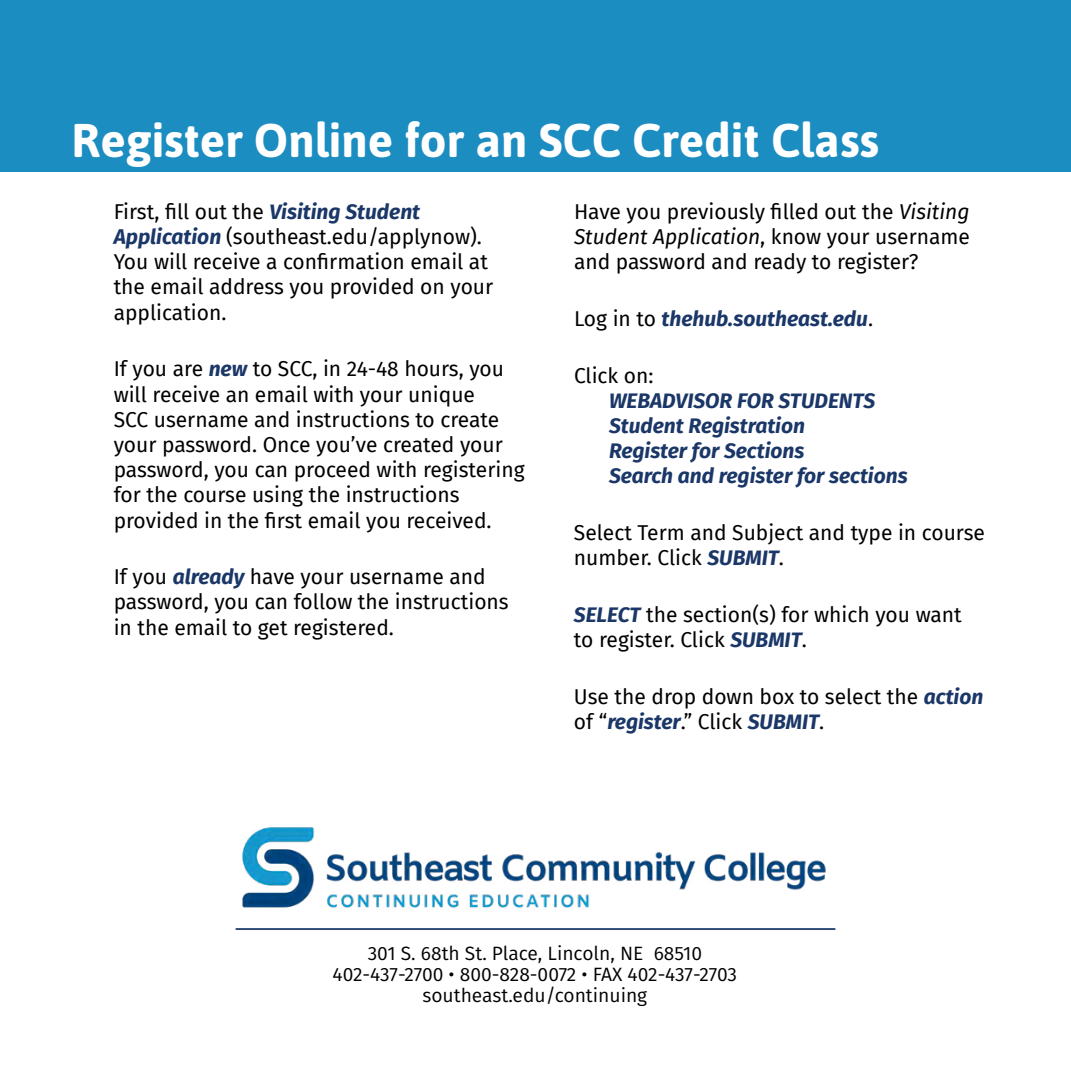
<style>
.page{position:relative;width:1071px;height:1071px;background:#fff}
.page>*{position:absolute;margin:0;border:0;box-sizing:border-box;transform-origin:0 0}
.t1{font:700 47.25px "Asap";color:#fff}
.t2{font:21px/25.2px "Fira Sans";color:#000}
.t3{font:italic 700 21px/25.2px "Fira Sans";color:#1a3768}
.t4{font:19.25px "Fira Sans";color:#000}
.s1{font-weight:700;font-style:italic;color:#1a3768}
.s2{font-style:italic}
.s3{font-weight:400;font-style:normal;color:#000}
</style>
<div class="page">
<hr style="left:236px;top:928px;width:599px;height:2px;background:#1a3768">
<div style="left:0;top:0;width:1071px;height:171px;background:#1c8dc1"></div>
<img style="left:242px;top:827px;width:584px;height:81px">
<p class="t1" style="left:72px;top:107px;width:809px">Register Online for an SCC Credit Class</p>
<p class="t2" style="left:114px;top:198px;width:381px">First, fill out the <span class="s1">Visiting Student Application</span> (southeast.edu/applynow).<br>You will receive a confirmation email at the email address you provided on your application.</p>
<p class="t2" style="left:114px;top:356px;width:412px">If you are <span class="s1">new</span> to SCC, in 24-48 hours, you will receive an email with your unique<br>SCC username and instructions to create your password. Once you’ve created your password, you can proceed with registering for the course using the instructions provided in the first email you received.</p>
<p class="t2" style="left:114px;top:564px;width:397px">If you <span class="s1">already</span> have your username and password, you can follow the instructions in the email to get registered.</p>
<p class="t2" style="left:574px;top:198px;width:398px;text-align:justify">Have you previously filled out the <span class="s2">Visiting Student Application</span>, know your username and password and ready to register?</p>
<p class="t3" style="left:574px;top:305px;width:301px"><span class="s3">Log in to</span> thehub.southeast.edu<span class="s3">.</span></p>
<p class="t3" style="left:609px;top:361px;width:300px;text-indent:-35px"><span class="s3">Click on:<br></span>WEBADVISOR FOR STUDENTS<br>Student Registration<br>Register for Sections<br>Search and register for sections</p>
<p class="t2" style="left:574px;top:520px;width:412px">Select Term and Subject and type in course number. Click <span class="s1">SUBMIT</span>.</p>
<p class="t2" style="left:574px;top:602px;width:389px"><span class="s1">SELECT</span> the section(s) for which you want to register. Click <span class="s1">SUBMIT</span>.</p>
<p class="t2" style="left:574px;top:683px;width:411px">Use the drop down box to select the <span class="s1">action </span>of “<span class="s1">register</span>.” Click <span class="s1">SUBMIT</span>.</p>
<p class="t4" style="left:368px;top:939px;width:336px">301 S. 68th St. Place, Lincoln, NE 68510</p>
<p class="t4" style="left:333px;top:960px;width:406px">402-437-2700 • 800-828-0072 • FAX 402-437-2703</p>
<p class="t4" style="left:423px;top:981px;width:226px">southeast.edu/continuing</p>
</div>
